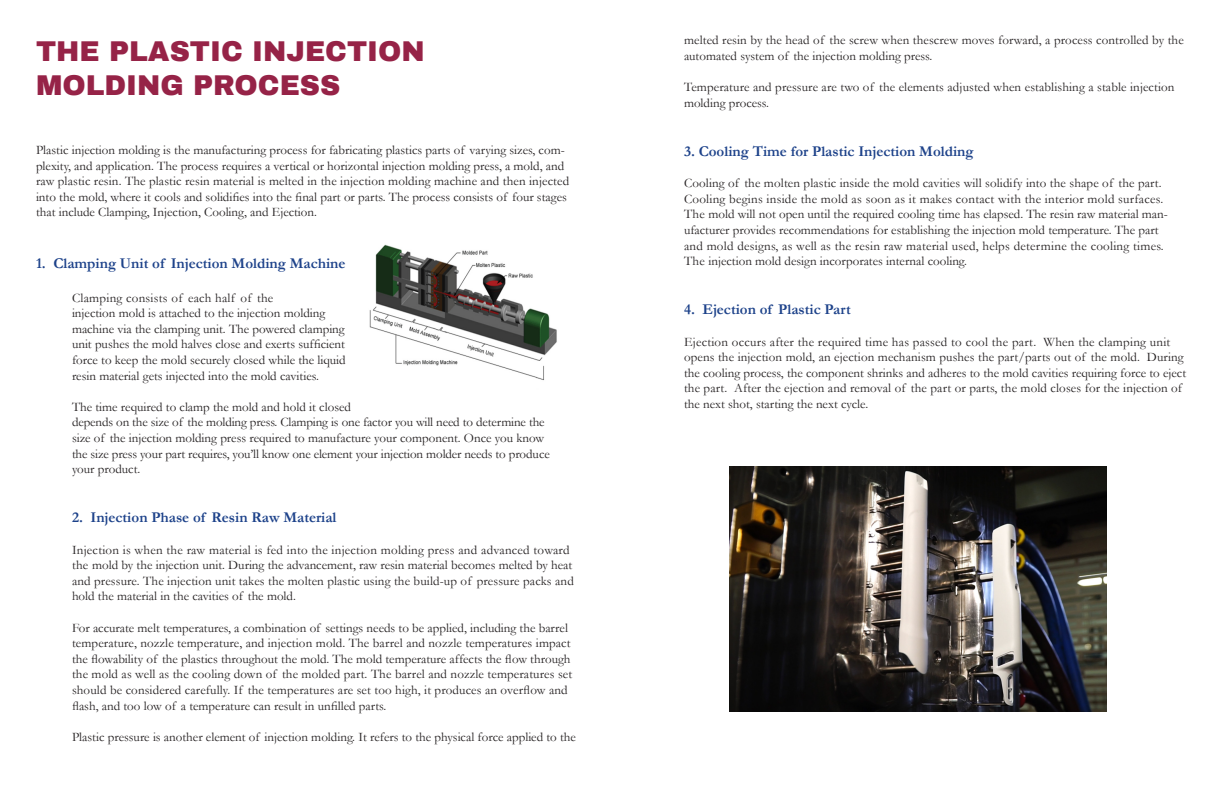
<style>
.page{position:relative;width:1224px;height:792px;background:#fff}
.page>*{position:absolute;margin:0;border:0;box-sizing:border-box;transform-origin:0 0}
.Paragraph_Style_1{font:900 28px "Archivo";color:#962347}
.Paragraph_Style_2{font:700 15px "Garamond";color:#1d428a}
.Paragraph_Style_2-2{font:13px/15.6px "Garamond";color:#231f20}
.Paragraph_Style_2-3{font:13px "Garamond";letter-spacing:.02em;color:#231f20}
</style>
<div class="page">
<img style="left:729px;top:467px;width:378px;height:244px">
<img style="left:369px;top:244px;width:188px;height:137px">
<p class="Paragraph_Style_1" style="left:36px;top:34px;width:390px">THE PLASTIC INJECTION</p>
<p class="Paragraph_Style_1" style="left:36px;top:68px;width:306px">MOLDING PROCESS</p>
<p class="Paragraph_Style_2-2" style="left:36px;top:142px;width:535px">Plastic injection molding is the manufacturing process for fabricating plastics parts of varying sizes, com&shy;plexity, and application. The process requires a vertical or horizontal injection molding press, a mold, and raw plastic resin. The plastic resin material is melted in the injection molding machine and then injected into the mold, where it cools and solidifies into the final part or parts. The process consists of four stages that include Clamping, Injection, Cooling, and Ejection.</p>
<p class="Paragraph_Style_2" style="left:36px;top:253px;width:311px">1. Clamping Unit of Injection Molding Machine</p>
<p class="Paragraph_Style_2-3" style="left:72px;top:289px;width:203px">Clamping consists of each half of the</p>
<p class="Paragraph_Style_2-2" style="left:72px;top:305px;width:275px">injection mold is attached to the injection molding machine via the clamping unit. The powered clamping unit pushes the mold halves close and exerts sufficient force to keep the mold securely closed while the liquid resin material gets injected into the mold cavities.</p>
<p class="Paragraph_Style_2-2" style="left:72px;top:399px;width:479px">The time required to clamp the mold and hold it closed<br>depends on the size of the molding press. Clamping is one factor you will need to determine the size of the injection molding press required to manufacture your component. Once you know the size press your part requires, you’ll know one element your injection molder needs to produce your product.</p>
<p class="Paragraph_Style_2" style="left:72px;top:507px;width:266px">2. Injection Phase of Resin Raw Material</p>
<p class="Paragraph_Style_2-2" style="left:72px;top:541px;width:503px">Injection is when the raw material is fed into the injection molding press and advanced toward the mold by the injection unit. During the advancement, raw resin material becomes melted by heat and pressure. The injection unit takes the molten plastic using the build-up of pressure packs and hold the material in the cavities of the mold.</p>
<p class="Paragraph_Style_2-2" style="left:72px;top:619px;width:502px">For accurate melt temperatures, a combination of settings needs to be applied, including the barrel temperature, nozzle temperature, and injection mold. The barrel and nozzle temperatures impact the flowability of the plastics throughout the mold. The mold temperature affects the flow through the mold as well as the cooling down of the molded part. The barrel and nozzle temperatures set should be considered carefully. If the temperatures are set too high, it produces an overflow and flash, and too low of a temperature can result in unfilled parts.</p>
<p class="Paragraph_Style_2-2" style="left:72px;top:729px;width:506px">Plastic pressure is another element of injection molding. It refers to the physical force applied to the</p>
<p class="Paragraph_Style_2-2" style="left:684px;top:32px;width:501px">melted resin by the head of the screw when thescrew moves forward, a process controlled by the automated system of the injection molding press.</p>
<p class="Paragraph_Style_2-2" style="left:684px;top:79px;width:492px">Temperature and pressure are two of the elements adjusted when establishing a stable injection molding process.</p>
<p class="Paragraph_Style_2" style="left:684px;top:141px;width:291px">3. Cooling Time for Plastic Injection Molding</p>
<p class="Paragraph_Style_2-2" style="left:684px;top:175px;width:485px">Cooling of the molten plastic inside the mold cavities will solidify into the shape of the part.<br>Cooling begins inside the mold as soon as it makes contact with the interior mold surfaces.<br>The mold will not open until the required cooling time has elapsed. The resin raw material man&shy;ufacturer provides recommendations for establishing the injection mold temperature. The part and mold designs, as well as the resin raw material used, helps determine the cooling times.<br>The injection mold design incorporates internal cooling.</p>
<p class="Paragraph_Style_2" style="left:684px;top:300px;width:168px">4. Ejection of Plastic Part</p>
<p class="Paragraph_Style_2-2" style="left:684px;top:333px;width:504px">Ejection occurs after the required time has passed to cool the part. When the clamping unit opens the injection mold, an ejection mechanism pushes the part/parts out of the mold. During the cooling process, the component shrinks and adheres to the mold cavities requiring force to eject the part. After the ejection and removal of the part or parts, the mold closes for the injection of the next shot, starting the next cycle.</p>
</div>
